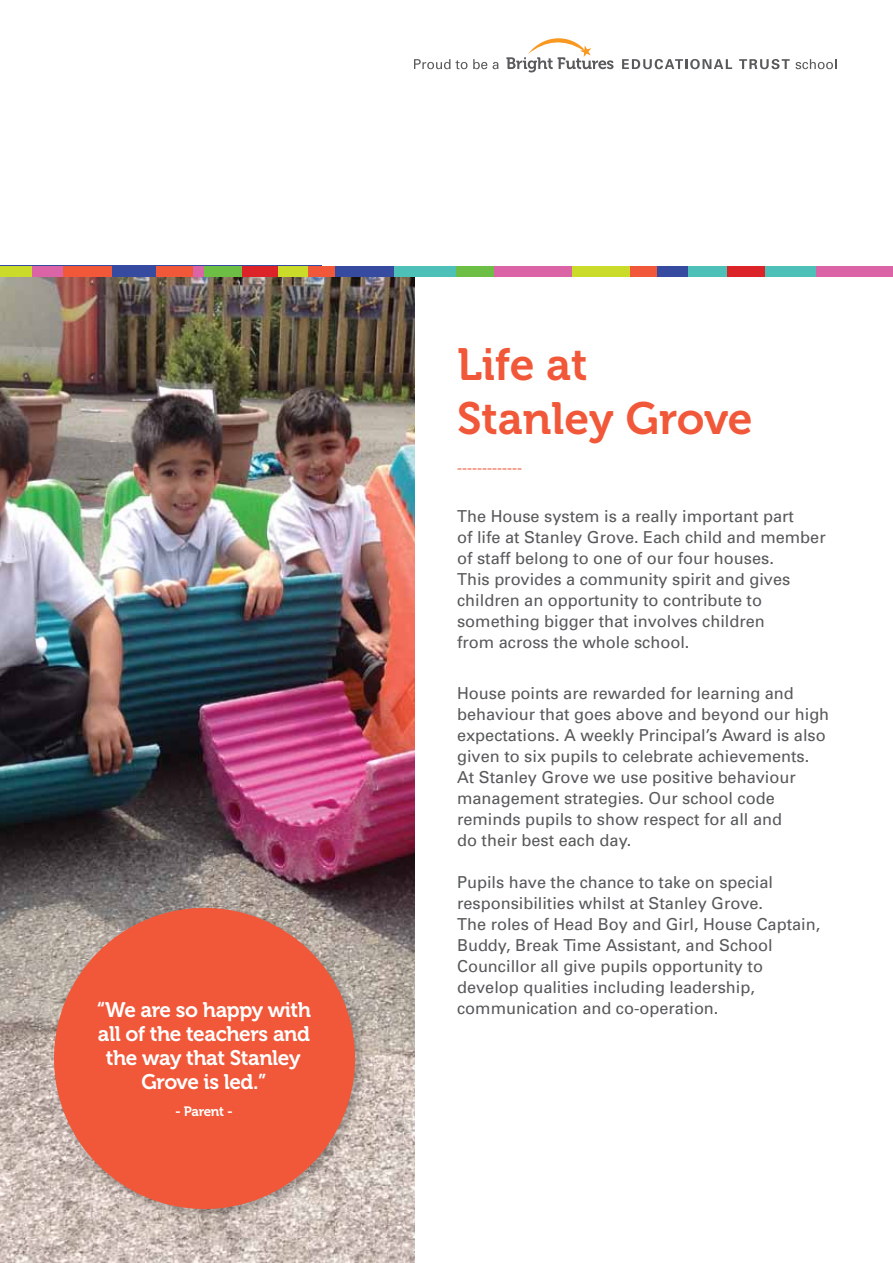
<style>
.page{position:relative;width:893px;height:1263px;background:#fff}
.page>*{position:absolute;margin:0;border:0;box-sizing:border-box;transform-origin:0 0}
.t1{font:45px/54px "Museo 700";color:#f15839}
.t2{font:21px/24px "Museo 700";letter-spacing:-.02em;color:#fff;text-align:center}
.t3{font:16.5px/21px "Univers";color:#58595b}
.t4{font:15px "Univers";color:#f15839}
.t5{font:13.5px "Museo 700";letter-spacing:-.02em;color:#fff}
</style>
<div class="page">
<img style="left:0;top:276px;width:414px;height:987px">
<div style="left:50px;top:904px;width:318px;height:317px;background:#000;opacity:.25"></div>
<div style="left:54px;top:908px;width:301px;height:301px;background:#f15839;border-radius:50%"></div>
<svg style="left:414px;top:59px;width:53px;height:10px"></svg>
<svg style="left:473px;top:59px;width:14px;height:10px"></svg>
<svg style="left:493px;top:62px;width:5px;height:7px"></svg>
<svg style="left:622px;top:59px;width:110px;height:10px"></svg>
<svg style="left:739px;top:59px;width:97px;height:10px"></svg>
<svg style="left:506px;top:38px;width:107px;height:34px"></svg>
<div style="left:630px;top:266px;width:27px;height:10px;background:#f15839"></div>
<div style="left:308px;top:266px;width:27px;height:10px;background:#f15839"></div>
<div style="left:571px;top:266px;width:59px;height:10px;background:#cbdb2a"></div>
<div style="left:278px;top:266px;width:30px;height:10px;background:#cbdb2a"></div>
<div style="left:193px;top:266px;width:11px;height:10px;background:#da64a5"></div>
<div style="left:242px;top:266px;width:36px;height:10px;background:#dc2327"></div>
<div style="left:63px;top:266px;width:49px;height:10px;background:#f15839"></div>
<div style="left:155px;top:266px;width:38px;height:10px;background:#f15839"></div>
<div style="left:204px;top:266px;width:38px;height:10px;background:#6cbe45"></div>
<div style="left:31px;top:266px;width:32px;height:10px;background:#da64a5"></div>
<div style="left:494px;top:266px;width:77px;height:10px;background:#da64a5"></div>
<div style="left:657px;top:266px;width:31px;height:10px;background:#364ba0"></div>
<div style="left:688px;top:266px;width:39px;height:10px;background:#4dc1b8"></div>
<div style="left:765px;top:266px;width:51px;height:10px;background:#4dc1b8"></div>
<div style="left:394px;top:266px;width:62px;height:10px;background:#4dc1b8"></div>
<div style="left:335px;top:266px;width:59px;height:10px;background:#364ba0"></div>
<div style="left:112px;top:266px;width:43px;height:10px;background:#364ba0"></div>
<div style="left:727px;top:266px;width:38px;height:10px;background:#dc2327"></div>
<div style="left:456px;top:266px;width:38px;height:10px;background:#6cbe45"></div>
<div style="left:816px;top:266px;width:77px;height:10px;background:#da64a5"></div>
<div style="left:0;top:266px;width:31px;height:10px;background:#cbdb2a"></div>
<h1 class="t1" style="left:457px;top:338px;width:297px">Life at<br>Stanley Grove</h1>
<p class="t4" style="left:457px;top:459px;width:66px">-------------</p>
<p class="t3" style="left:457px;top:506px;width:370px">The House system is a really important part<br>of life at Stanley Grove. Each child and member of staff belong to one of our four houses.<br>This provides a community spirit and gives children an opportunity to contribute to something bigger that involves children<br>from across the whole school.</p>
<p class="t3" style="left:457px;top:683px;width:374px">House points are rewarded for learning and behaviour that goes above and beyond our high expectations. A weekly Principal’s Award is also given to six pupils to celebrate achievements.<br>At Stanley Grove we use positive behaviour management strategies. Our school code reminds pupils to show respect for all and<br>do their best each day.</p>
<p class="t3" style="left:457px;top:872px;width:365px">Pupils have the chance to take on special responsibilities whilst at Stanley Grove.<br>The roles of Head Boy and Girl, House Captain, Buddy, Break Time Assistant, and School Councillor all give pupils opportunity to develop qualities including leadership,</p>
<p class="t2" style="left:97px;top:998px;width:216px">“We are so happy with</p>
<p class="t3" style="left:457px;top:998px;width:263px">communication and co-operation.</p>
<p class="t2" style="left:98px;top:1022px;width:214px">all of the teachers and the way that Stanley<br>Grove is led.”</p>
<p class="t5" style="left:175px;top:1103px;width:59px">- Parent -</p>
</div>
